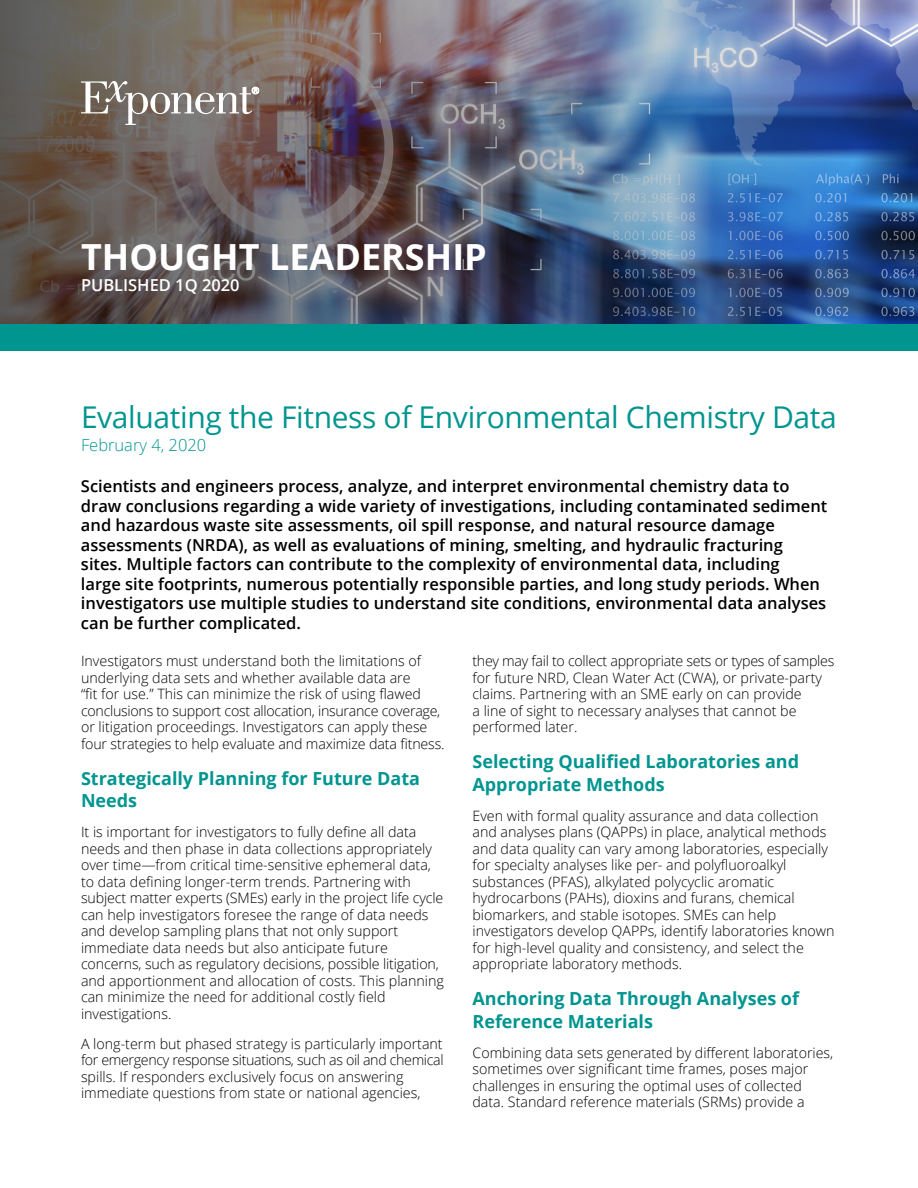
<style>
.page{position:relative;width:918px;height:1188px;background:#fff}
.page>*{position:absolute;margin:0;border:0;box-sizing:border-box;transform-origin:0 0}
.t1{font:700 36px "Open Sans";color:#fff}
.t2{font:30px "Open Sans";letter-spacing:-.01em;color:#00958f}
.t3{font:700 18px/22.5px "Open Sans";color:#00958f}
.t4{font:600 16.5px/19.5px "Open Sans";color:#000}
.t5{font:600 16.5px "Open Sans";color:#fff}
.t6{font:300 16.5px "Open Sans";color:#00958f}
.t7{font:300 14.25px/16.5px "Open Sans";color:#000}
</style>
<div class="page">
<img style="left:0;top:0;width:918px;height:324px">
<div style="left:0;top:324px;width:918px;height:27px;background:#00958f"></div>
<svg style="left:81px;top:81px;width:178px;height:44px;background:#8f8681"></svg>
<h1 class="t1" style="left:81px;top:231px;width:407px">THOUGHT LEADERSHIP</h1>
<p class="t5" style="left:81px;top:274px;width:160px">PUBLISHED 1Q 2020</p>
<h2 class="t2" style="left:81px;top:397px;width:757px">Evaluating the Fitness of Environmental Chemistry Data</h2>
<p class="t6" style="left:81px;top:434px;width:127px">February 4, 2020</p>
<p class="t4" style="left:81px;top:476px;width:748px">Scientists and engineers process, analyze, and interpret environmental chemistry data to draw conclusions regarding a wide variety of investigations, including contaminated sediment and hazardous waste site assessments, oil spill response, and natural resource damage assessments (NRDA), as well as evaluations of mining, smelting, and hydraulic fracturing sites. Multiple factors can contribute to the complexity of environmental data, including<br>large site footprints, numerous potentially responsible parties, and long study periods. When investigators use multiple studies to understand site conditions, environmental data analyses can be further complicated.</p>
<p class="t7" style="left:81px;top:652px;width:365px">Investigators must understand both the limitations of underlying data sets and whether available data are<br>“fit for use.” This can minimize the risk of using flawed conclusions to support cost allocation, insurance coverage, or litigation proceedings. Investigators can apply these four strategies to help evaluate and maximize data fitness.</p>
<p class="t3" style="left:81px;top:766px;width:341px">Strategically Planning for Future Data<br>Needs</p>
<p class="t7" style="left:81px;top:823px;width:365px">It is important for investigators to fully define all data needs and then phase in data collections appropriately over time—from critical time-sensitive ephemeral data, to data defining longer-term trends. Partnering with subject matter experts (SMEs) early in the project life cycle can help investigators foresee the range of data needs and develop sampling plans that not only support immediate data needs but also anticipate future concerns, such as regulatory decisions, possible litigation, and apportionment and allocation of costs. This planning can minimize the need for additional costly field investigations.</p>
<p class="t7" style="left:81px;top:1035px;width:364px">A long-term but phased strategy is particularly important for emergency response situations, such as oil and chemical spills. If responders exclusively focus on answering immediate questions from state or national agencies,</p>
<p class="t7" style="left:473px;top:652px;width:363px">they may fail to collect appropriate sets or types of samples for future NRD, Clean Water Act (CWA), or private-party claims. Partnering with an SME early on can provide<br>a line of sight to necessary analyses that cannot be performed later.</p>
<p class="t3" style="left:472px;top:750px;width:328px">Selecting Qualified Laboratories and<br>Appropriate Methods</p>
<p class="t7" style="left:472px;top:807px;width:364px">Even with formal quality assurance and data collection and analyses plans (QAPPs) in place, analytical methods and data quality can vary among laboratories, especially for specialty analyses like per- and polyfluoroalkyl substances (PFAS), alkylated polycyclic aromatic hydrocarbons (PAHs), dioxins and furans, chemical biomarkers, and stable isotopes. SMEs can help investigators develop QAPPs, identify laboratories known for high-level quality and consistency, and select the appropriate laboratory methods.</p>
<p class="t3" style="left:472px;top:987px;width:328px">Anchoring Data Through Analyses of<br>Reference Materials</p>
<p class="t7" style="left:472px;top:1044px;width:362px">Combining data sets generated by different laboratories, sometimes over significant time frames, poses major challenges in ensuring the optimal uses of collected data. Standard reference materials (SRMs) provide a</p>
</div>
